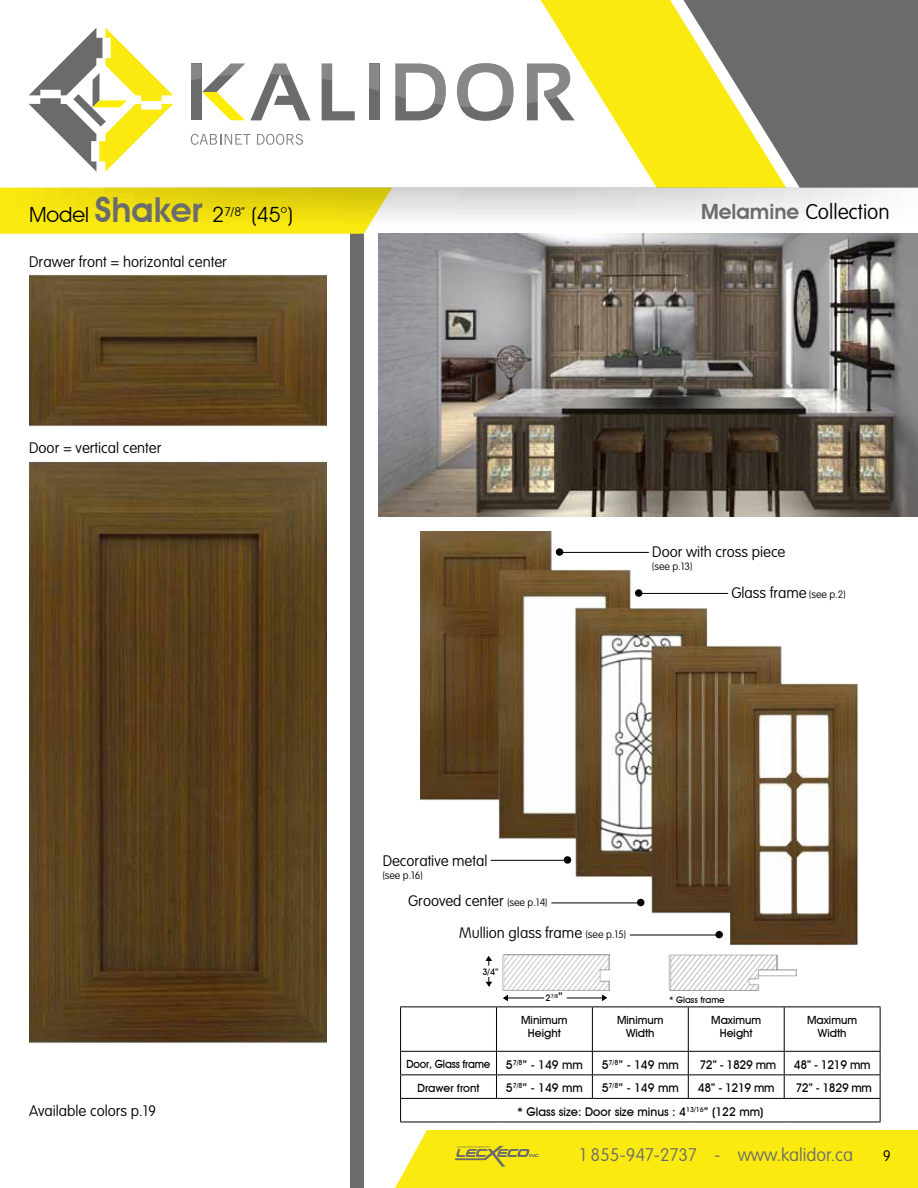
<style>
.page{position:relative;width:918px;height:1188px;background:#fff}
.page>*{position:absolute;margin:0;border:0;box-sizing:border-box;transform-origin:0 0}
.t1{font:21px "Avant Garde IT Cby BT";color:#000}
.t2{font:100 21px "VAG Rounded";color:#000}
.t3{font:100 18px "VAG Rounded";color:#6a6c6c}
.t4{font:100 15px "VAG Rounded";color:#000}
.t5{font:500 12px "Avant Garde IT Cby BT";color:#000}
.t6{font:500 11.25px/13.5px "Avant Garde IT Cby BT";color:#000;text-align:center}
.t7{font:500 11.25px "Avant Garde IT Cby BT";color:#000;scale:.95 1}
.t8{font:100 10.5px "VAG Rounded";color:#000}
.t9{font:500 9px "Avant Garde IT Cby BT";color:#000}
.t10{font:500 5.25px "Avant Garde IT Cby BT";color:#000}
.s1{font-weight:600;font-size:34.5px;color:#6b6c6c}
.s2{font-family:"Avant Garde IT Cby BT";font-weight:600;color:#6b6c6c}
.s3{font-size:10.5px}
.s4{font-size:9px}
</style>
<div class="page">
<div style="left:350px;top:210px;width:14px;height:978px;background:#6a6c6c"></div>
<svg style="left:532px;top:0;width:143px;height:188px;fill:#fbea0f"></svg>
<svg style="left:675px;top:0;width:243px;height:188px;background:#928f5f"></svg>
<svg style="left:0;top:227px;width:368px;height:7px;background:#faea18"></svg>
<svg style="left:0;top:188px;width:873px;height:39px"></svg>
<div style="left:369px;top:64px;width:10px;height:56px;background:#6a6c6c"></div>
<svg style="left:29px;top:28px;width:144px;height:144px"></svg>
<svg style="left:191px;top:134px;width:60px;height:11px"></svg>
<svg style="left:257px;top:134px;width:46px;height:11px"></svg>
<svg style="left:191px;top:64px;width:120px;height:56px"></svg>
<svg style="left:322px;top:64px;width:33px;height:56px"></svg>
<svg style="left:369px;top:64px;width:10px;height:27px"></svg>
<svg style="left:395px;top:64px;width:51px;height:56px"></svg>
<svg style="left:457px;top:63px;width:57px;height:58px"></svg>
<svg style="left:527px;top:64px;width:48px;height:56px"></svg>
<img style="left:668px;top:955px;width:128px;height:22px">
<img style="left:503px;top:955px;width:106px;height:22px">
<svg style="left:486px;top:956px;width:6px;height:10px"></svg>
<img style="left:420px;top:532px;width:439px;height:414px">
<img style="left:29px;top:274px;width:297px;height:769px">
<img style="left:378px;top:233px;width:540px;height:284px">
<svg style="left:395px;top:977px;width:523px;height:211px"></svg>
<hr style="left:400px;top:1122px;width:96px;height:1px;background:#000">
<hr style="left:496px;top:1122px;width:96px;height:1px;background:#000">
<hr style="left:592px;top:1122px;width:96px;height:1px;background:#000">
<hr style="left:688px;top:1122px;width:96px;height:1px;background:#000">
<hr style="left:784px;top:1122px;width:96px;height:1px;background:#000">
<hr style="left:630px;top:935px;width:90px;height:1px;background:#000">
<div style="left:715px;top:931px;width:8px;height:7px;background:#000;border-radius:50%"></div>
<hr style="left:551px;top:903px;width:91px;height:1px;background:#000">
<div style="left:637px;top:899px;width:7px;height:7px;background:#000;border-radius:50%"></div>
<hr style="left:491px;top:860px;width:77px;height:1px;background:#000">
<div style="left:564px;top:856px;width:7px;height:8px;background:#000;border-radius:50%"></div>
<hr style="left:559px;top:552px;width:90px;height:1px;background:#000">
<div style="left:556px;top:548px;width:7px;height:8px;background:#000;border-radius:50%"></div>
<hr style="left:638px;top:593px;width:90px;height:1px;background:#000">
<div style="left:635px;top:589px;width:7px;height:8px;background:#000;border-radius:50%"></div>
<h1 class="t1" style="left:29px;top:202px;width:265px">Model <span class="s1">Shaker</span> 2<sup>7/8”</sup> (45°)</h1>
<h1 class="t2" style="left:701px;top:200px;width:190px"><span class="s2">Melamine</span> Collection</h1>
<p class="t4" style="left:29px;top:253px;width:199px">Drawer front = horizontal center</p>
<p class="t4" style="left:29px;top:439px;width:134px">Door = vertical center</p>
<p class="t4" style="left:29px;top:1103px;width:128px">Available colors p.19</p>
<p class="t4" style="left:652px;top:544px;width:135px">Door with cross piece</p>
<p class="t8" style="left:652px;top:560px;width:42px">(see p.13)</p>
<p class="t4" style="left:731px;top:585px;width:116px">Glass frame <span class="s3">(see p.2)</span></p>
<p class="t4" style="left:383px;top:852px;width:106px">Decorative metal</p>
<p class="t8" style="left:383px;top:869px;width:42px">(see p.16)</p>
<p class="t4" style="left:408px;top:892px;width:141px">Grooved center <span class="s3">(see p.14)</span></p>
<p class="t4" style="left:459px;top:924px;width:168px">Mullion glass frame <span class="s3">(see p.15)</span></p>
<p class="t9" style="left:482px;top:966px;width:18px">3/4”</p>
<p class="t5" style="left:558px;top:989px;width:6px">”</p>
<p class="t10" style="left:546px;top:993px;width:14px"><span class="s4">2</span>7/8</p>
<p class="t9" style="left:669px;top:995px;width:57px">* Glass frame</p>
<p class="t6" style="left:521px;top:1013px;width:48px">Minimum<br>Height</p>
<p class="t6" style="left:617px;top:1013px;width:48px">Minimum<br>Width</p>
<p class="t6" style="left:711px;top:1013px;width:52px">Maximum<br>Height</p>
<p class="t6" style="left:807px;top:1013px;width:52px">Maximum<br>Width</p>
<p class="t7" style="left:407px;top:1057px;width:90px">Door, Glass frame</p>
<p class="t5" style="left:506px;top:1057px;width:79px">5<sup>7/8</sup>” - 149 mm</p>
<p class="t5" style="left:602px;top:1057px;width:79px">5<sup>7/8</sup>” - 149 mm</p>
<p class="t5" style="left:699px;top:1057px;width:78px">72” - 1829 mm</p>
<p class="t5" style="left:794px;top:1057px;width:78px">48” - 1219 mm</p>
<p class="t6" style="left:417px;top:1081px;width:64px">Drawer front</p>
<p class="t5" style="left:506px;top:1081px;width:79px">5<sup>7/8</sup>” - 149 mm</p>
<p class="t5" style="left:602px;top:1081px;width:79px">5<sup>7/8</sup>” - 149 mm</p>
<p class="t5" style="left:698px;top:1081px;width:78px">48” - 1219 mm</p>
<p class="t5" style="left:795px;top:1081px;width:78px">72” - 1829 mm</p>
<p class="t5" style="left:517px;top:1104px;width:248px">* Glass size: Door size minus : 4<sup>13/16</sup>” (122 mm)</p>
<p class="t3" style="left:580px;top:1144px;width:275px">1 855-947-2737 - www.kalidor.ca</p>
<p class="t4" style="left:883px;top:1147px;width:10px">9</p>
</div>
